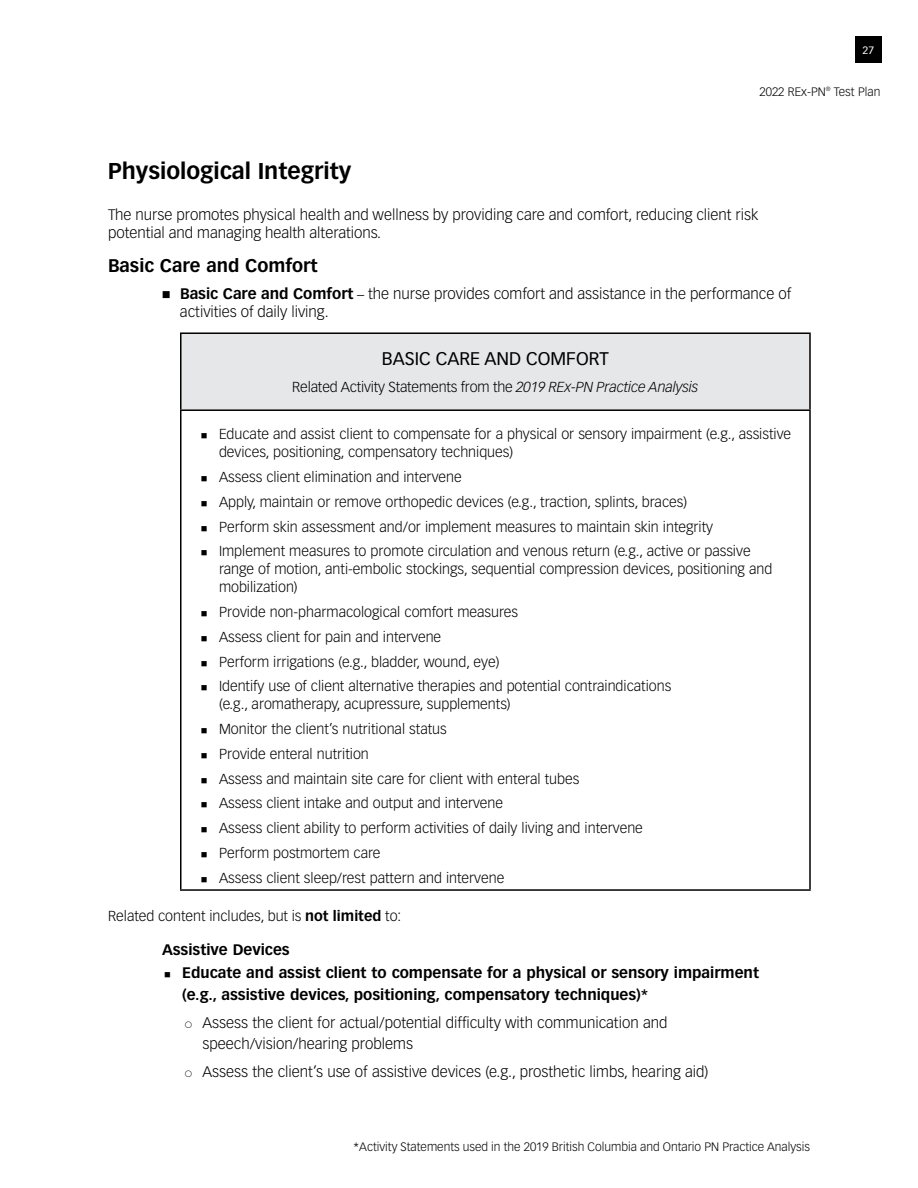
<style>
.page{position:relative;width:918px;height:1188px;background:#fff}
.page>*{position:absolute;margin:0;border:0;box-sizing:border-box;transform-origin:0 0}
.t1{font:700 22.5px "Vectora LT Std";color:#000}
.t2{font:700 18px "Vectora LT Std";color:#000}
.t3{font:18px "Vectora LT Std";color:#000}
.t4{font:300 15px/18px "Vectora LT Std";color:#000}
.t5{font:700 15px/22.5px "Vectora LT Std";color:#000}
.t6{font:300 14.25px/24.8px "Vectora LT Std";color:#000}
.t7{font:300 12px "Vectora LT Std";color:#000}
.t8{font:10.5px "Vectora LT Std";color:#fff}
.s1{font-weight:700}
.s2{font-family:"Avenir LT Std";font-size:14.25px}
.s3{font-style:italic}
</style>
<div class="page">
<div style="left:855px;top:36px;width:27px;height:27px;background:#000"></div>
<div style="left:181px;top:333px;width:629px;height:77px;background:#e6e7e8"></div>
<hr style="left:180px;top:332px;width:631px;height:2px;background:#000">
<hr style="left:180px;top:334px;width:2px;height:75px;background:#000">
<hr style="left:809px;top:334px;width:2px;height:75px;background:#000">
<hr style="left:180px;top:409px;width:631px;height:2px;background:#000">
<hr style="left:180px;top:411px;width:2px;height:478px;background:#000">
<hr style="left:809px;top:411px;width:2px;height:478px;background:#000">
<hr style="left:180px;top:889px;width:631px;height:2px;background:#000">
<p class="t8" style="left:863px;top:44px;width:13px">27</p>
<p class="t7" style="left:760px;top:85px;width:122px">2022 REx-PN<sup>®</sup> Test Plan</p>
<h1 class="t1" style="left:108px;top:158px;width:245px">Physiological Integrity</h1>
<p class="t4" style="left:108px;top:206px;width:652px">The nurse promotes physical health and wellness by providing care and comfort, reducing client risk potential and managing health alterations.</p>
<p class="t2" style="left:108px;top:255px;width:211px">Basic Care and Comfort</p>
<p class="t4" style="left:180px;top:285px;width:613px"><span class="s1">Basic Care and Comfort</span> <span class="s2">–</span> the nurse provides comfort and assistance in the performance of activities of daily living.</p>
<p class="t3" style="left:382px;top:348px;width:229px">BASIC CARE AND COMFORT</p>
<p class="t6" style="left:292px;top:375px;width:408px">Related Activity Statements from the <span class="s3">2019 REx-PN Practice Analysis</span></p>
<p class="t6" style="left:219px;top:425px;width:574px;line-height:18px">Educate and assist client to compensate for a physical or sensory impairment (e.g., assistive devices, positioning, compensatory techniques)</p>
<p class="t6" style="left:219px;top:465px;width:533px">Assess client elimination and intervene<br>Apply, maintain or remove orthopedic devices (e.g., traction, splints, braces)<br>Perform skin assessment and/or implement measures to maintain skin integrity Implement measures to promote circulation and venous return (e.g., active or passive</p>
<p class="t6" style="left:219px;top:560px;width:555px;line-height:18px">range of motion, anti-embolic stockings, sequential compression devices, positioning and mobilization)</p>
<p class="t6" style="left:219px;top:600px;width:454px">Provide non-pharmacological comfort measures<br>Assess client for pain and intervene<br>Perform irrigations (e.g., bladder, wound, eye)<br>Identify use of client alternative therapies and potential contraindications</p>
<p class="t6" style="left:219px;top:692px;width:425px">(e.g., aromatherapy, acupressure, supplements)<br>Monitor the client’s nutritional status<br>Provide enteral nutrition<br>Assess and maintain site care for client with enteral tubes<br>Assess client intake and output and intervene<br>Assess client ability to perform activities of daily living and intervene Perform postmortem care<br>Assess client sleep/rest pattern and intervene</p>
<p class="t6" style="left:108px;top:904px;width:295px">Related content includes, but is <span class="s1">not limited</span> to:</p>
<p class="t5" style="left:182px;top:939px;width:578px;text-indent:-20px">Assistive Devices<br>Educate and assist client to compensate for a physical or sensory impairment (e.g., assistive devices, positioning, compensatory techniques)*</p>
<p class="t4" style="left:202px;top:1012px;width:466px;line-height:21px">Assess the client for actual/potential difficulty with communication and speech/vision/hearing problems</p>
<p class="t4" style="left:202px;top:1063px;width:507px">Assess the client’s use of assistive devices (e.g., prosthetic limbs, hearing aid)</p>
<p class="t7" style="left:353px;top:1140px;width:458px">*Activity Statements used in the 2019 British Columbia and Ontario PN Practice Analysis</p>
</div>
